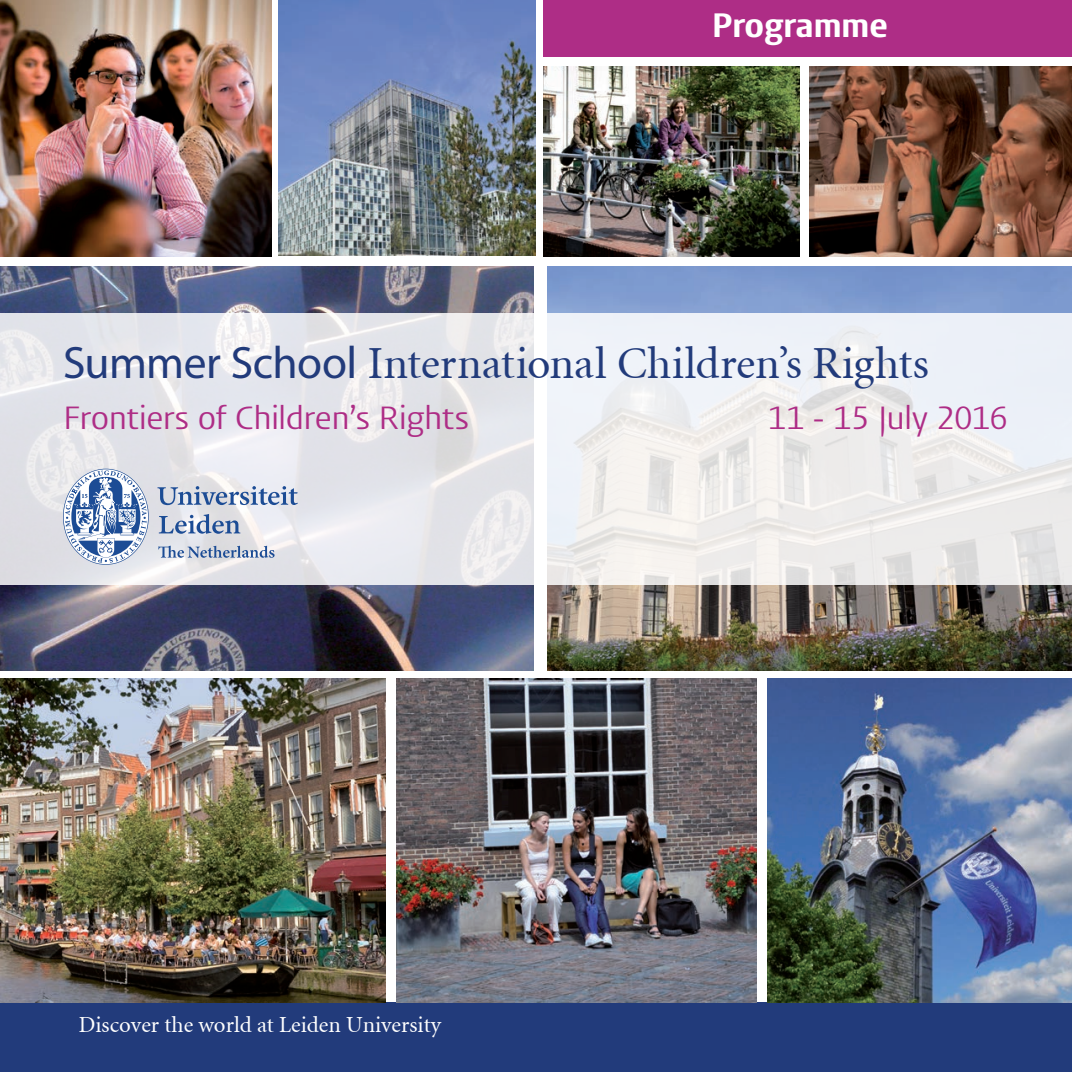
<style>
.page{position:relative;width:1072px;height:1072px;background:#fff}
.page>*{position:absolute;margin:0;border:0;box-sizing:border-box;transform-origin:0 0}
.t1{font:45.5px "Minion";letter-spacing:-.005em;color:#223b7b}
.t2{font:300 35px "Vestula";color:#fff}
.t3{font:33.25px "Vestula";letter-spacing:-.01em;color:#ae2d86}
.t4{font:22.75px "Minion";color:#fff}
.s1{font-family:"Myriad Pro"}
</style>
<div class="page">
<div style="left:0;top:1002px;width:1071px;height:69px;background:#223b7b"></div>
<img style="left:279px;top:0;width:256px;height:255px">
<img style="left:0;top:0;width:271px;height:257px">
<img style="left:396px;top:678px;width:360px;height:324px">
<img style="left:767px;top:678px;width:304px;height:324px">
<img style="left:0;top:678px;width:385px;height:324px">
<img style="left:0;top:267px;width:533px;height:403px">
<img style="left:548px;top:267px;width:523px;height:403px">
<svg style="left:0;top:313px;width:1071px;height:271px"></svg>
<div style="left:543px;top:0;width:528px;height:56px;background:#ae2d86"></div>
<img style="left:543px;top:66px;width:256px;height:191px">
<img style="left:809px;top:66px;width:262px;height:191px">
<svg style="left:158px;top:545px;width:116px;height:13px;background:#aab7cf"></svg>
<svg style="left:157px;top:486px;width:141px;height:48px;background:#bfc8da"></svg>
<svg style="left:63px;top:468px;width:86px;height:97px"></svg>
<p class="t2" style="left:711px;top:4px;width:178px">Programme</p>
<p class="t1" style="left:63px;top:341px;width:867px"><span class="s1">Summer School</span> International Children’s Rights</p>
<p class="t3" style="left:63px;top:397px;width:407px">Frontiers of Children’s Rights</p>
<p class="t3" style="left:767px;top:397px;width:242px">11 - 15 July 2016</p>
<p class="t4" style="left:79px;top:1013px;width:363px">Discover the world at Leiden University</p>
</div>
